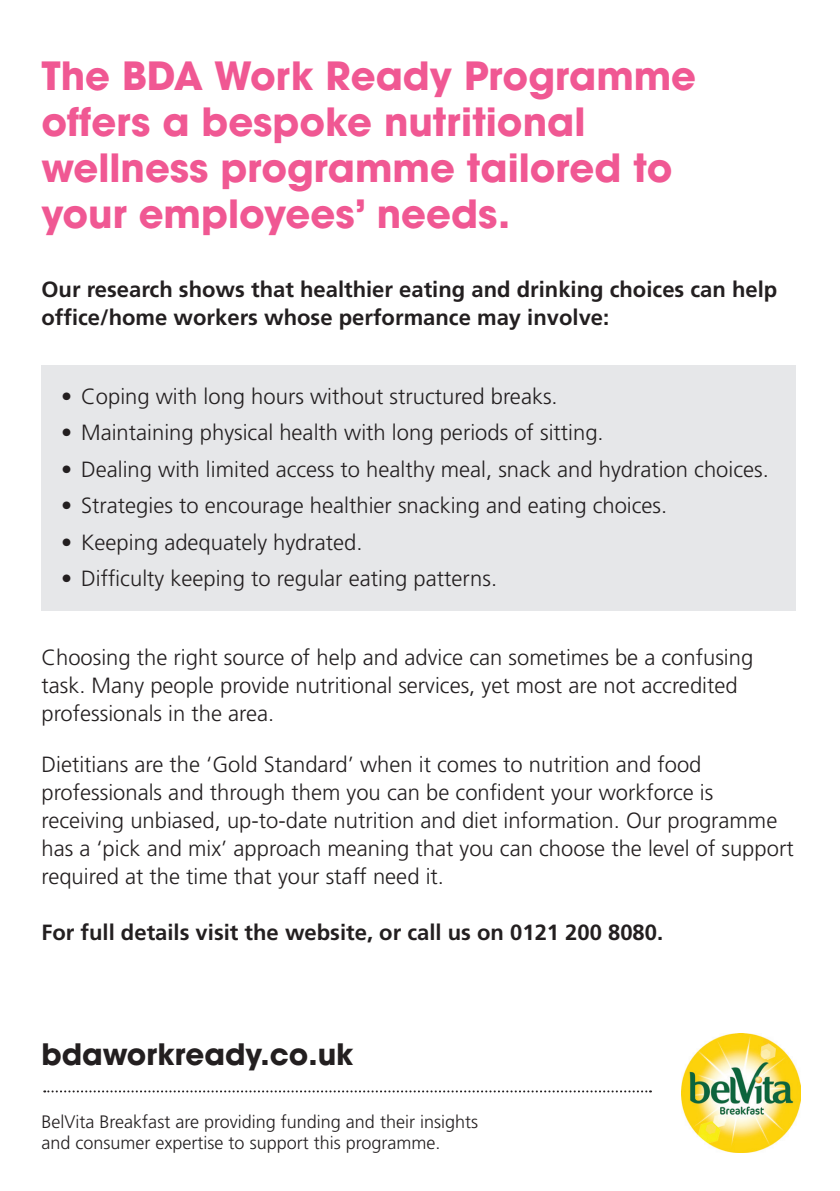
<style>
.page{position:relative;width:840px;height:1191px;background:#fff}
.page>*{position:absolute;margin:0;border:0;box-sizing:border-box;transform-origin:0 0}
.t1{font:700 38.6px/46px "Avant Garde";color:#f05893}
.t2{font:700 29.2px "Avant Garde";color:#231f20}
.t3{font:300 22px/28px "Frutiger";color:#231f20}
.t4{font:700 22px/28px "Frutiger";color:#231f20}
.t5{font:300 18px/21.6px "Frutiger";color:#231f20}
</style>
<div class="page">
<div style="left:41px;top:366px;width:754px;height:245px;background:#e6e7e9"></div>
<img style="left:681px;top:1033px;width:118px;height:119px">
<svg style="left:44px;top:1090px;width:606px;height:2px"></svg>
<h1 class="t1" style="left:41px;top:53px;width:656px">The BDA Work Ready Programme offers a bespoke nutritional wellness programme tailored to your employees’ needs.</h1>
<p class="t4" style="left:41px;top:275px;width:737px">Our research shows that healthier eating and drinking choices can help office/home workers whose performance may involve:</p>
<p class="t3" style="left:61px;top:382px;width:497px">• Coping with long hours without structured breaks.</p>
<p class="t3" style="left:61px;top:419px;width:543px">• Maintaining physical health with long periods of sitting.</p>
<p class="t3" style="left:61px;top:455px;width:708px">• Dealing with limited access to healthy meal, snack and hydration choices.</p>
<p class="t3" style="left:61px;top:492px;width:607px">• Strategies to encourage healthier snacking and eating choices.</p>
<p class="t3" style="left:61px;top:528px;width:303px">• Keeping adequately hydrated.</p>
<p class="t3" style="left:61px;top:565px;width:437px">• Difficulty keeping to regular eating patterns.</p>
<p class="t3" style="left:41px;top:644px;width:713px">Choosing the right source of help and advice can sometimes be a confusing task. Many people provide nutritional services, yet most are not accredited professionals in the area.</p>
<p class="t3" style="left:41px;top:750px;width:753px">Dietitians are the ‘Gold Standard’ when it comes to nutrition and food professionals and through them you can be confident your workforce is receiving unbiased, up-to-date nutrition and diet information. Our programme has a ‘pick and mix’ approach meaning that you can choose the level of support required at the time that your staff need it.</p>
<p class="t4" style="left:41px;top:918px;width:623px">For full details visit the website, or call us on 0121 200 8080.</p>
<h2 class="t2" style="left:41px;top:1034px;width:313px">bdaworkready.co.uk</h2>
<p class="t5" style="left:41px;top:1110px;width:438px">BelVita Breakfast are providing funding and their insights and consumer expertise to support this programme.</p>
</div>
